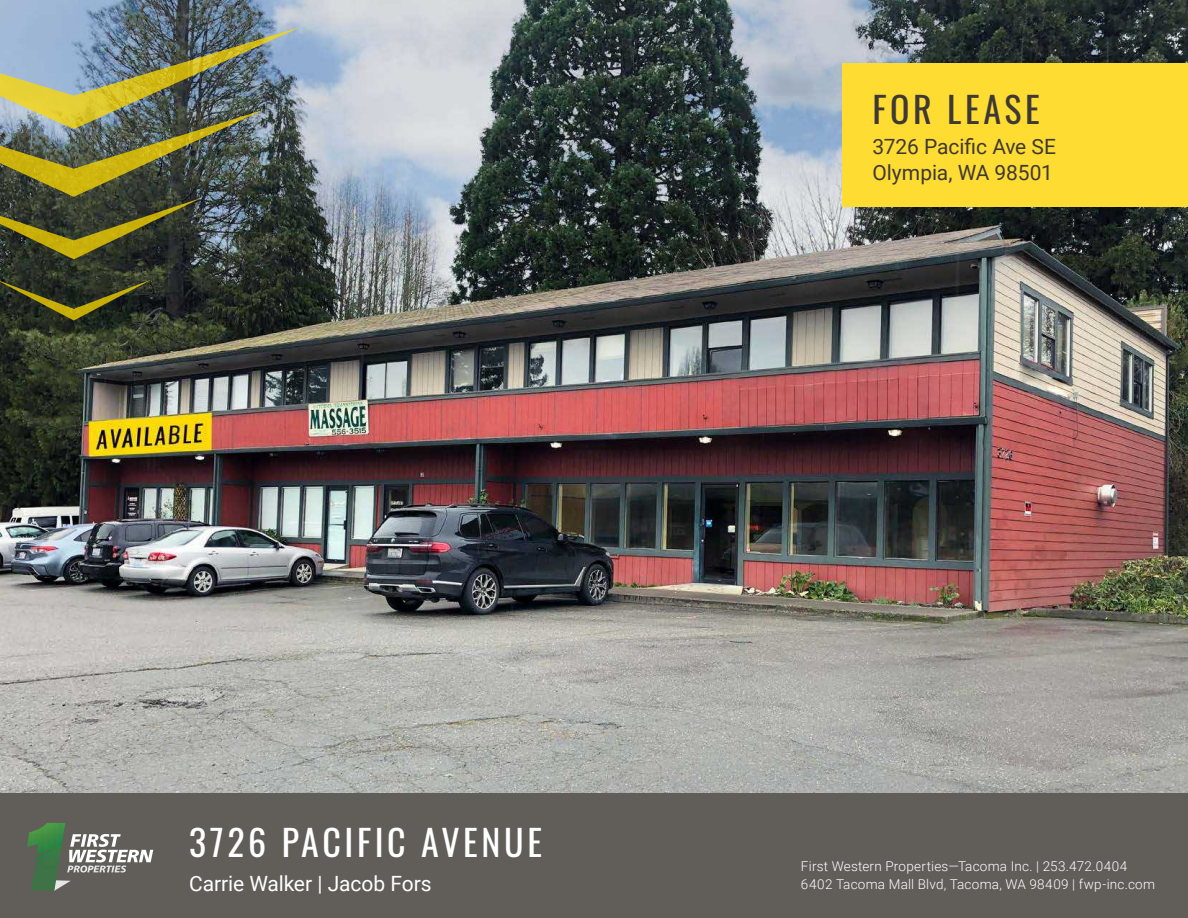
<style>
.page{position:relative;width:1188px;height:918px;background:#fff}
.page>*{position:absolute;margin:0;border:0;box-sizing:border-box;transform-origin:0 0}
.t1{font:36px "Oswald";letter-spacing:.1em;color:#fff}
.t2{font:36px "Oswald";letter-spacing:.1em;color:#3e3935}
.t3{font:21px/25.2px "Roboto";letter-spacing:-.005em;color:#3e3935}
.t4{font:21px "Roboto";letter-spacing:-.005em;color:#fff}
.t5{font:300 13.5px/18px "Roboto";letter-spacing:.02em;color:#fff}
</style>
<div class="page">
<img style="left:0;top:0;width:1188px;height:793px">
<div style="left:842px;top:63px;width:346px;height:144px;background:#ffdc32"></div>
<div style="left:0;top:793px;width:1188px;height:125px;background:#615d59"></div>
<img style="left:0;top:27px;width:301px;height:232px">
<svg style="left:0;top:279px;width:152px;height:41px;background:#3a3d1d"></svg>
<svg style="left:65px;top:880px;width:6px;height:4px"></svg>
<svg style="left:67px;top:834px;width:86px;height:39px"></svg>
<img style="left:27px;top:823px;width:38px;height:68px">
<h1 class="t1" style="left:189px;top:811px;width:354px">3726 PACIFIC AVENUE</h1>
<h2 class="t4" style="left:189px;top:869px;width:244px">Carrie Walker | Jacob Fors</h2>
<h1 class="t2" style="left:872px;top:77px;width:169px">FOR LEASE</h1>
<h2 class="t3" style="left:872px;top:133px;width:185px">3726 Pacific Ave SE<br>Olympia, WA 98501</h2>
<p class="t5" style="left:801px;top:857px;width:356px">First Western Properties—Tacoma Inc. | 253.472.0404<br>6402 Tacoma Mall Blvd, Tacoma, WA 98409 | fwp-inc.com</p>
</div>
